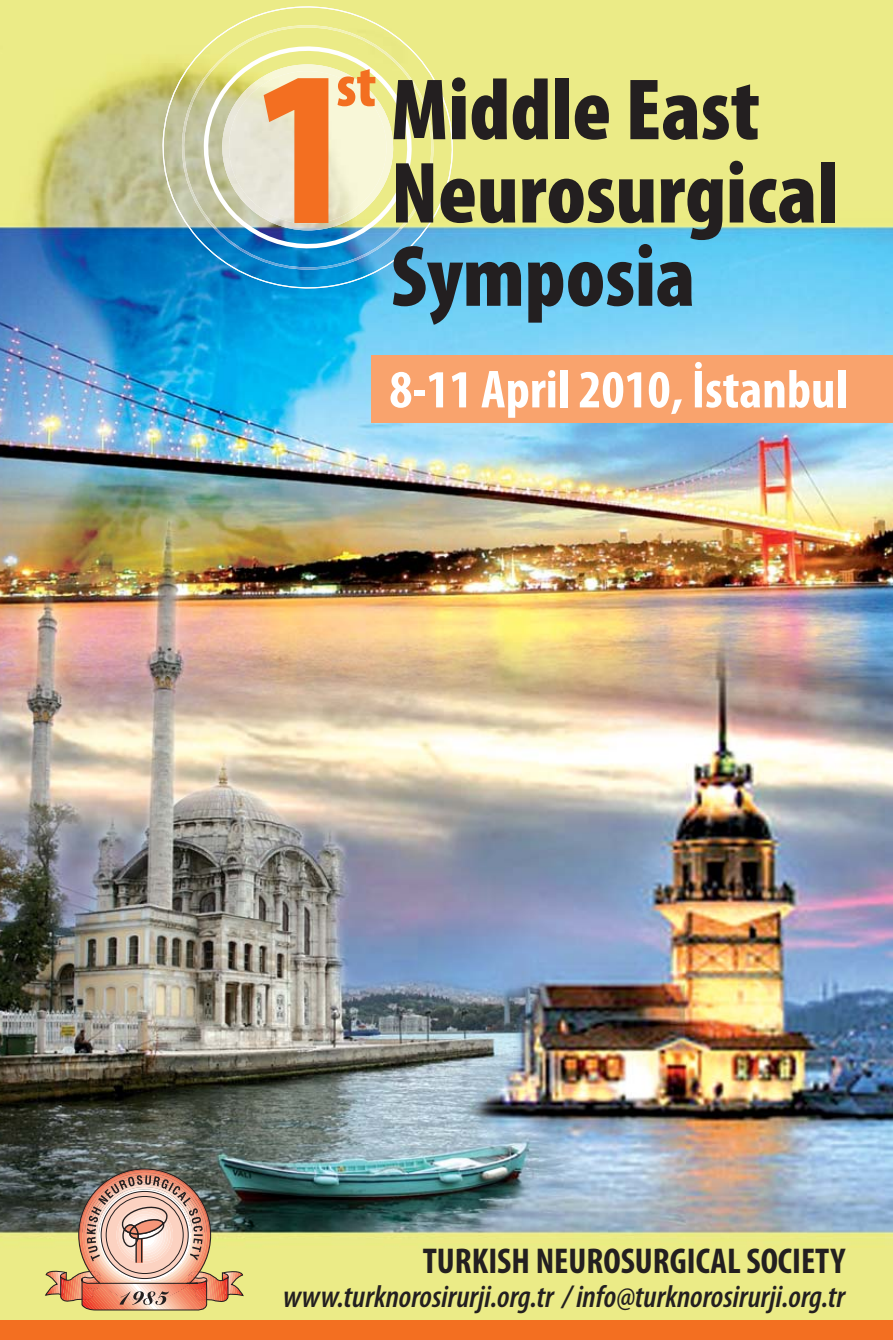
<style>
.page{position:relative;width:893px;height:1340px;background:#fff}
.page>*{position:absolute;margin:0;border:0;box-sizing:border-box;transform-origin:0 0}
.t1{font:900 condensed 222.75px "Myriad Pro";color:#f36f21}
.t2{font:900 condensed 87.75px/83.2px "Myriad Pro";color:#231f20}
.t3{font:700 condensed 54px "Myriad Pro";color:#fff}
.t4{font:700 condensed 36px "Myriad Pro";color:#231f20}
.t5{font:italic 600 condensed 31.5px "Myriad Pro";color:#231f20}
</style>
<div class="page">
<img style="left:0;top:0;width:893px;height:1320px">
<div style="left:371px;top:355px;width:522px;height:68px;background:#f9a36d"></div>
<svg style="left:148px;top:0;width:320px;height:305px;background:#91c5ad"></svg>
<img style="left:171px;top:25px;width:274px;height:245px">
<svg style="left:197px;top:35px;width:221px;height:225px;background:#cfdbba"></svg>
<div style="left:0;top:1320px;width:893px;height:19px;background:#f36f21"></div>
<img style="left:45px;top:1168px;width:199px;height:142px">
<h1 class="t1" style="left:255px;top:64px;width:100px">1</h1>
<h2 class="t2" style="left:391px;top:77px;width:448px;text-indent:-55px"><sup>st</sup> Middle East<br>Neurosurgical<br>Symposia</h2>
<h3 class="t3" style="left:389px;top:369px;width:460px">8-11 April 2010, İstanbul</h3>
<p class="t4" style="left:423px;top:1247px;width:424px">TURKISH NEUROSURGICAL SOCIETY</p>
<p class="t5" style="left:283px;top:1284px;width:563px">www.turknorosirurji.org.tr / info@turknorosirurji.org.tr</p>
</div>
